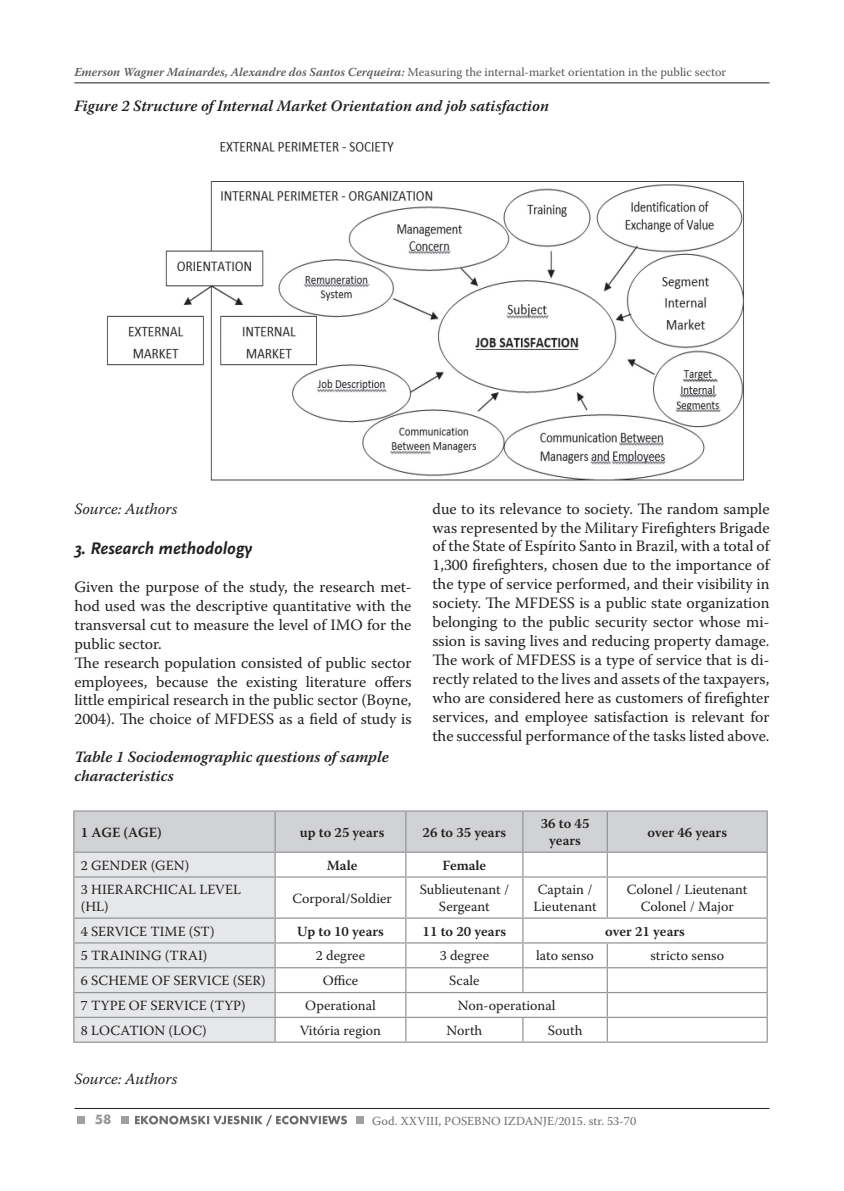
<style>
.page{position:relative;width:844px;height:1191px;background:#fff}
.page>*{position:absolute;margin:0;border:0;box-sizing:border-box;transform-origin:0 0}
.t1{font:italic 700 17.5px "Scala Sans Pro";color:#231f20}
.t2{font:15.75px/18.9px "Warnock Pro";color:#231f20}
.t3{font:italic 600 15.75px/18.9px "Warnock Pro";color:#231f20}
.t4{font:italic 15.75px "Warnock Pro";color:#231f20}
.t5{font:14px/16.8px "Warnock Pro";color:#231f20;text-align:center}
.t6{font:600 14px/16.8px "Warnock Pro";color:#231f20;text-align:center}
.t7{font:700 14px "Futura TOT";color:#97999c}
.t8{font:12.25px "Warnock Pro";color:#57585a}
.t9{font:12.25px "Warnock Pro";color:#6c6d70}
.s1{font-weight:600;font-style:italic}
</style>
<div class="page">
<hr style="left:74px;top:83px;width:695px;height:1px;background:#231f20">
<hr style="left:74px;top:1108px;width:695px;height:1px;background:#231f20">
<div style="left:121px;top:1115px;width:7px;height:8px;background:#9d9fa2"></div>
<div style="left:356px;top:1115px;width:8px;height:8px;background:#9d9fa2"></div>
<div style="left:77px;top:1115px;width:8px;height:8px;background:#9d9fa2"></div>
<svg style="left:135px;top:1115px;width:212px;height:11px"></svg>
<img style="left:107px;top:142px;width:637px;height:339px">
<hr style="left:73px;top:810px;width:202px;height:1px;background:#939598">
<hr style="left:275px;top:810px;width:131px;height:1px;background:#939598">
<hr style="left:406px;top:810px;width:116px;height:1px;background:#939598">
<hr style="left:522px;top:810px;width:85px;height:1px;background:#939598">
<hr style="left:607px;top:810px;width:160px;height:1px;background:#939598">
<svg style="left:73px;top:811px;width:694px;height:230px"></svg>
<hr style="left:73px;top:1041px;width:202px;height:1px;background:#939598">
<hr style="left:275px;top:1041px;width:131px;height:1px;background:#939598">
<hr style="left:406px;top:1041px;width:116px;height:1px;background:#939598">
<hr style="left:522px;top:1041px;width:85px;height:1px;background:#939598">
<hr style="left:607px;top:1041px;width:160px;height:1px;background:#939598">
<p class="t8" style="left:74px;top:64px;width:653px"><span class="s1">Emerson Wagner Mainardes, Alexandre dos Santos Cerqueira:</span> Measuring the internal-market orientation in the public sector</p>
<p class="t3" style="left:74px;top:96px;width:476px">Figure 2 Structure of Internal Market Orientation and job satisfaction</p>
<p class="t4" style="left:74px;top:499px;width:104px">Source: Authors</p>
<p class="t1" style="left:74px;top:538px;width:179px">3. Research methodology</p>
<p class="t2" style="left:74px;top:577px;width:338px">Given the purpose of the study, the research met&shy;hod used was the descriptive quantitative with the transversal cut to measure the level of IMO for the public sector.<br>The research population consisted of public sector employees, because the existing literature offers little empirical research in the public sector (Boyne, 2004). The choice of MFDESS as a field of study is</p>
<p class="t3" style="left:74px;top:747px;width:316px">Table 1 Sociodemographic questions of sample characteristics</p>
<p class="t2" style="left:432px;top:499px;width:338px;text-align:justify">due to its relevance to society. The random sample was represented by the Military Firefighters Brigade of the State of Espírito Santo in Brazil, with a total of 1,300 firefighters, chosen due to the importance of the type of service performed, and their visibility in society. The MFDESS is a public state organization belonging to the public security sector whose mi&shy;ssion is saving lives and reducing property damage.<br>The work of MFDESS is a type of service that is di&shy;rectly related to the lives and assets of the taxpayers, who are considered here as customers of firefighter services, and employee satisfaction is relevant for the successful performance of the tasks listed above.</p>
<p class="t6" style="left:81px;top:823px;width:82px">1 AGE (AGE)</p>
<p class="t6" style="left:300px;top:823px;width:86px">up to 25 years</p>
<p class="t6" style="left:422px;top:823px;width:85px">26 to 35 years</p>
<p class="t6" style="left:540px;top:815px;width:50px">36 to 45 years</p>
<p class="t6" style="left:647px;top:823px;width:81px">over 46 years</p>
<p class="t5" style="left:81px;top:856px;width:110px">2 GENDER (GEN)</p>
<p class="t6" style="left:327px;top:856px;width:32px">Male</p>
<p class="t6" style="left:442px;top:856px;width:45px">Female</p>
<p class="t5" style="left:81px;top:881px;width:162px;text-align:left">3 HIERARCHICAL LEVEL (HL)</p>
<p class="t5" style="left:292px;top:889px;width:101px">Corporal/Soldier</p>
<p class="t5" style="left:419px;top:881px;width:91px">Sublieutenant /<br>Sergeant</p>
<p class="t5" style="left:533px;top:881px;width:65px">Captain /<br>Lieutenant</p>
<p class="t5" style="left:626px;top:881px;width:122px">Colonel / Lieutenant<br>Colonel / Major</p>
<p class="t5" style="left:81px;top:922px;width:135px">4 SERVICE TIME (ST)</p>
<p class="t6" style="left:297px;top:922px;width:88px">Up to 10 years</p>
<p class="t6" style="left:422px;top:922px;width:85px">11 to 20 years</p>
<p class="t6" style="left:605px;top:922px;width:81px">over 21 years</p>
<p class="t5" style="left:81px;top:947px;width:128px">5 TRAINING (TRAI)</p>
<p class="t5" style="left:316px;top:947px;width:51px">2 degree</p>
<p class="t5" style="left:439px;top:947px;width:51px">3 degree</p>
<p class="t5" style="left:536px;top:947px;width:59px">lato senso</p>
<p class="t5" style="left:650px;top:947px;width:75px">stricto senso</p>
<p class="t5" style="left:81px;top:972px;width:186px">6 SCHEME OF SERVICE (SER)</p>
<p class="t5" style="left:323px;top:972px;width:37px">Office</p>
<p class="t5" style="left:449px;top:972px;width:32px">Scale</p>
<p class="t5" style="left:81px;top:997px;width:166px">7 TYPE OF SERVICE (TYP)</p>
<p class="t5" style="left:305px;top:997px;width:72px">Operational</p>
<p class="t5" style="left:457px;top:997px;width:99px">Non-operational</p>
<p class="t5" style="left:81px;top:1021px;width:127px">8 LOCATION (LOC)</p>
<p class="t5" style="left:300px;top:1021px;width:83px">Vitória region</p>
<p class="t5" style="left:446px;top:1021px;width:37px">North</p>
<p class="t5" style="left:547px;top:1021px;width:36px">South</p>
<p class="t4" style="left:74px;top:1069px;width:104px">Source: Authors</p>
<p class="t7" style="left:95px;top:1111px;width:18px">58</p>
<p class="t9" style="left:372px;top:1113px;width:265px">God. XXVIII, POSEBNO IZDANJE/2015. str. 53-70</p>
</div>
